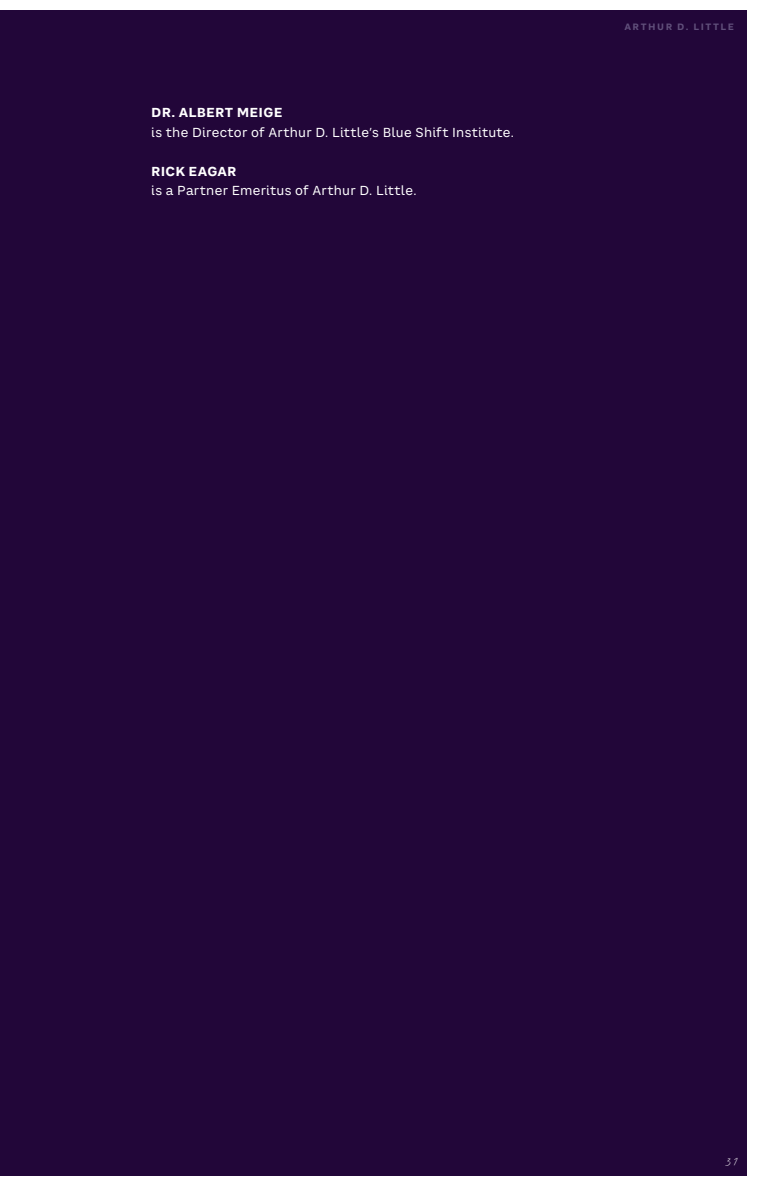
<style>
.page{position:relative;width:757px;height:1187px;background:#fff}
.page>*{position:absolute;margin:0;border:0;box-sizing:border-box;transform-origin:0 0}
.t1{font:13.5px "ADL Notes";color:#fff}
.t2{font:12.75px "CA Saygon Text";letter-spacing:.02em;color:#fff}
.t3{font:700 12.75px "CA Saygon Text";letter-spacing:.02em;color:#fff}
.t4{font:700 9px "CA Saygon Text";letter-spacing:.17em;color:#604f7a}
</style>
<div class="page">
<div style="left:0;top:10px;width:746px;height:1165px;background:#220639"></div>
<p class="t3" style="left:151px;top:103px;width:133px">DR. ALBERT MEIGE</p>
<p class="t2" style="left:151px;top:123px;width:364px">is the Director of Arthur D. Little’s Blue Shift Institute.</p>
<p class="t3" style="left:151px;top:161px;width:87px">RICK EAGAR</p>
<p class="t2" style="left:151px;top:181px;width:267px">is a Partner Emeritus of Arthur D. Little.</p>
<p class="t4" style="left:624px;top:20px;width:111px">ARTHUR D. LITTLE</p>
<p class="t1" style="left:726px;top:1152px;width:13px">31</p>
</div>
